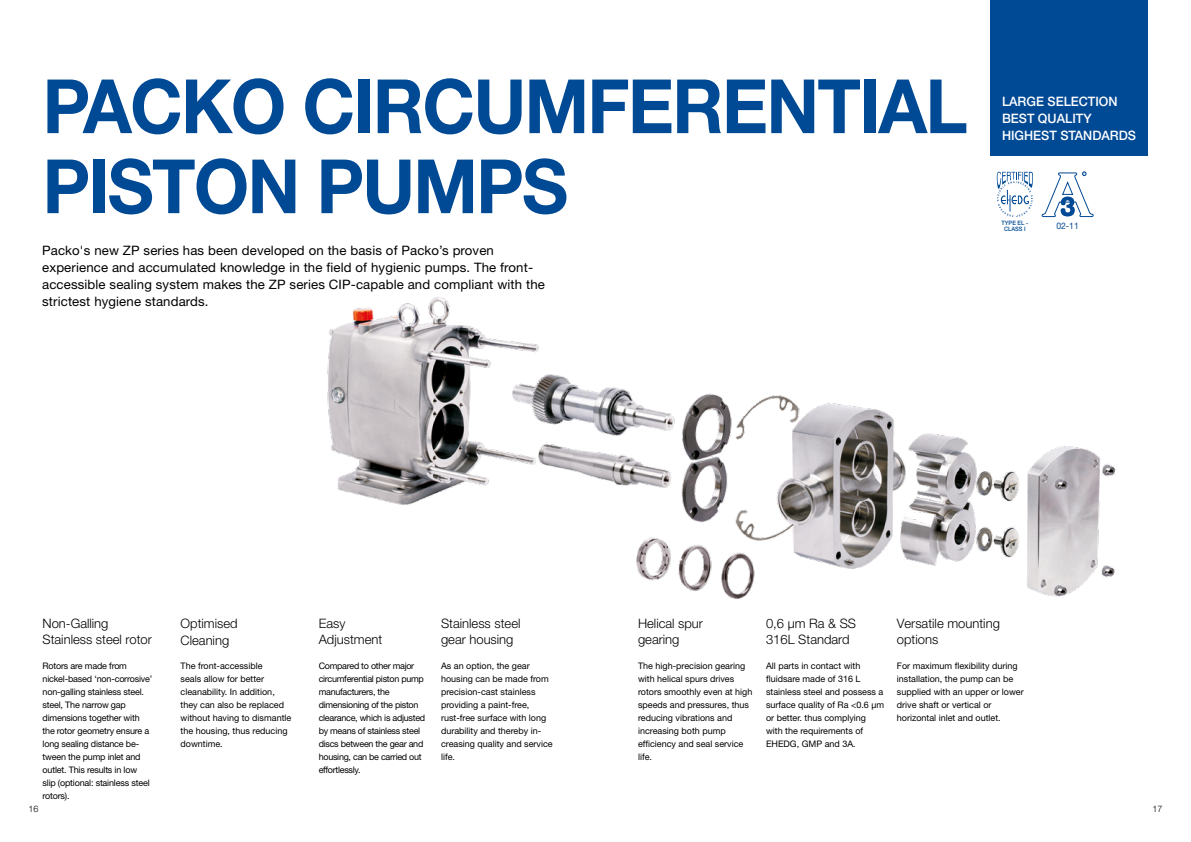
<style>
.page{position:relative;width:1191px;height:842px;background:#fff}
.page>*{position:absolute;margin:0;border:0;box-sizing:border-box;transform-origin:0 0}
.t1{font:700 75px/80px "Helvetica Neue LT Std";letter-spacing:-.025em;color:#004994;scale:.95 1}
.t2{font:13px/17px "Helvetica Neue LT Std";letter-spacing:.01em;color:#000}
.t3{font:300 13px/15.6px "Helvetica Neue LT Std";color:#000}
.t4{font:13px/17px "Helvetica Neue LT Std";color:#fff}
.t5{font:500 13px/17px "Helvetica Neue LT Std";color:#fff}
.t6{font:9px/13px "Helvetica Neue LT Std";color:#000}
.t7{font:9px/13px "Helvetica Neue LT Std";letter-spacing:-.02em;color:#000}
.t8{font:9px/13px "Helvetica Neue LT Std";letter-spacing:-.03em;color:#000}
.t9{font:9px "Helvetica Neue LT Std";color:#004994;scale:.95 1}
.t10{font:300 9px "Helvetica Neue LT Std";color:#000}
.t11{font:500 6px/6px "Helvetica Neue LT Std";color:#004994;text-align:center;scale:.95 1}
</style>
<div class="page">
<img style="left:327px;top:171px;width:789px;height:429px">
<svg style="left:996px;top:172px;width:37px;height:45px"></svg>
<svg style="left:1041px;top:172px;width:53px;height:45px"></svg>
<div style="left:992px;top:0;width:156px;height:156px;background:#004994"></div>
<h1 class="t1" style="left:43px;top:65px;width:975px">PACKO CIRCUMFERENTIAL<br>PISTON PUMPS</h1>
<p class="t2" style="left:42px;top:241px;width:504px">Packo's new ZP series has been developed on the basis of Packo’s proven experience and accumulated knowledge in the field of hygienic pumps. The front&shy;accessible sealing system makes the ZP series CIP-capable and compliant with the strictest hygiene standards.</p>
<h2 class="t4" style="left:999px;top:93px;width:144px">GROSSE AUSWAHL<br>BESTE QUALITÄT<br>HÖCHSTE STANDARDS</h2>
<h2 class="t5" style="left:1002px;top:93px;width:136px">LARGE SELECTION<br>BEST QUALITY<br>HIGHEST STANDARDS</h2>
<p class="t11" style="left:1001px;top:220px;width:30px">TYPE EL -<br>CLASS I</p>
<p class="t9" style="left:1056px;top:220px;width:25px">02-11</p>
<h2 class="t3" style="left:43px;top:615px;width:111px">Non-Galling<br>Stainless steel rotor</h2>
<p class="t7" style="left:43px;top:660px;width:111px">Rotors are made from nickel-based ‘non-corrosive’ non-galling stainless steel. steel, The narrow gap dimensions together with the rotor geometry ensure a long sealing distance be&shy;tween the pump inlet and outlet. This results in low slip (optional: stainless steel rotors).</p>
<h2 class="t3" style="left:181px;top:615px;width:59px;line-height:16.4px">Optimised<br>Cleaning</h2>
<p class="t6" style="left:181px;top:660px;width:112px">The front-accessible<br>seals allow for better cleanability. In addition, they can also be replaced without having to dismantle the housing, thus reducing downtime.</p>
<h2 class="t3" style="left:319px;top:615px;width:65px">Easy<br>Adjustment</h2>
<p class="t8" style="left:319px;top:660px;width:108px">Compared to other major circumferential piston pump manufacturers, the dimensioning of the piston clearance, which is adjusted by means of stainless steel discs between the gear and housing, can be carried out effortlessly.</p>
<h2 class="t3" style="left:441px;top:615px;width:81px">Stainless steel gear housing</h2>
<p class="t6" style="left:441px;top:660px;width:113px">As an option, the gear housing can be made from precision-cast stainless providing a paint-free, rust-free surface with long durability and thereby in&shy;creasing quality and service life.</p>
<h2 class="t3" style="left:638px;top:615px;width:67px">Helical spur gearing</h2>
<p class="t6" style="left:638px;top:660px;width:116px">The high-precision gearing with helical spurs drives rotors smoothly even at high speeds and pressures, thus reducing vibrations and increasing both pump efficiency and seal service life.</p>
<h2 class="t3" style="left:766px;top:615px;width:92px">0,6 µm Ra &amp; SS<br>316L Standard</h2>
<p class="t6" style="left:766px;top:659px;width:120px">All parts in contact with fluidsare made of 316 L stainless steel and possess a surface quality of Ra &lt;0.6 µm or better. thus complying with the requirements of<br>EHEDG, GMP and 3A.</p>
<h2 class="t3" style="left:897px;top:615px;width:105px">Versatile mounting options</h2>
<p class="t6" style="left:897px;top:660px;width:128px">For maximum flexibility during installation, the pump can be supplied with an upper or lower drive shaft or vertical or horizontal inlet and outlet.</p>
<p class="t10" style="left:28px;top:804px;width:12px">16</p>
<p class="t10" style="left:1152px;top:804px;width:12px">17</p>
</div>
